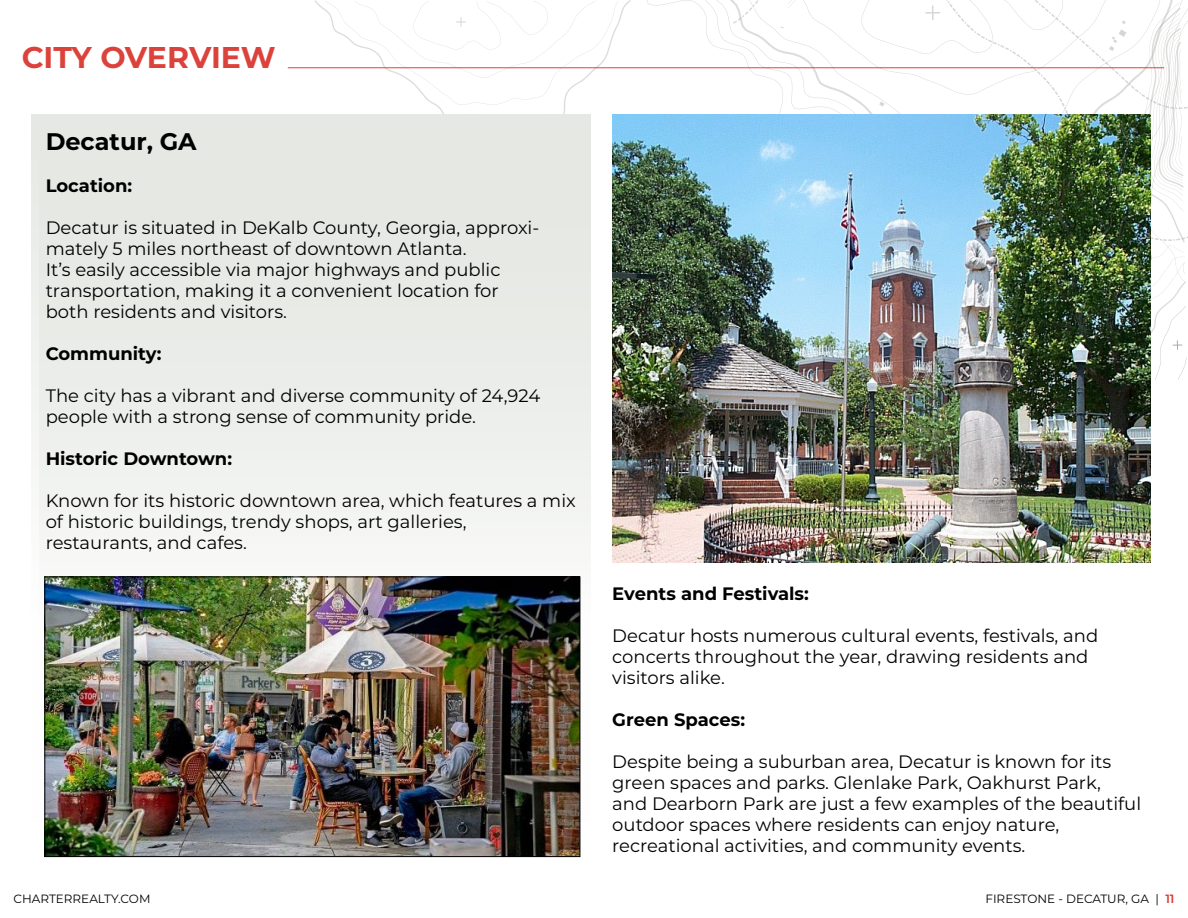
<style>
.page{position:relative;width:1188px;height:918px;background:#fff}
.page>*{position:absolute;margin:0;border:0;box-sizing:border-box;transform-origin:0 0}
.t1{font:700 30px "Montserrat";letter-spacing:-.005em;color:#db3832}
.t2{font:700 24px "Montserrat";color:#000}
.t3{font:18px/21px "Montserrat";color:#000}
.t4{font:700 18px "Montserrat";color:#000}
.t5{font:12px "Montserrat";color:#000}
.s1{font-weight:600;color:#db3832}
</style>
<div class="page">
<svg style="left:733px;top:0;width:25px;height:24px"></svg>
<svg style="left:773px;top:0;width:414px;height:381px"></svg>
<svg style="left:930px;top:0;width:258px;height:241px"></svg>
<svg style="left:314px;top:0;width:317px;height:114px"></svg>
<hr style="left:288px;top:67px;width:876px;height:1px;background:#db3832">
<div style="left:31px;top:114px;width:560px;height:708px;background:#e5e8e3"></div>
<img style="left:47px;top:579px;width:531px;height:276px">
<div style="left:45px;top:577px;width:535px;height:280px;border:1px solid #000"></div>
<img style="left:612px;top:114px;width:538px;height:448px">
<h1 class="t1" style="left:22px;top:36px;width:255px">CITY OVERVIEW</h1>
<h2 class="t2" style="left:46px;top:125px;width:152px">Decatur, GA</h2>
<p class="t4" style="left:46px;top:173px;width:88px">Location:</p>
<p class="t3" style="left:46px;top:217px;width:495px">Decatur is situated in DeKalb County, Georgia, approxi&shy;mately 5 miles northeast of downtown Atlanta.<br>It’s easily accessible via major highways and public transportation, making it a convenient location for both residents and visitors.</p>
<p class="t4" style="left:46px;top:341px;width:117px">Community:</p>
<p class="t3" style="left:46px;top:385px;width:496px">The city has a vibrant and diverse community of 24,924 people with a strong sense of community pride.</p>
<p class="t4" style="left:46px;top:446px;width:188px">Historic Downtown:</p>
<p class="t3" style="left:46px;top:490px;width:532px">Known for its historic downtown area, which features a mix of historic buildings, trendy shops, art galleries, restaurants, and cafes.</p>
<p class="t4" style="left:612px;top:581px;width:198px">Events and Festivals:</p>
<p class="t3" style="left:612px;top:625px;width:487px">Decatur hosts numerous cultural events, festivals, and concerts throughout the year, drawing residents and visitors alike.</p>
<p class="t4" style="left:612px;top:707px;width:134px">Green Spaces:</p>
<p class="t3" style="left:612px;top:751px;width:530px">Despite being a suburban area, Decatur is known for its green spaces and parks. Glenlake Park, Oakhurst Park,<br>and Dearborn Park are just a few examples of the beautiful outdoor spaces where residents can enjoy nature, recreational activities, and community events.</p>
<p class="t5" style="left:14px;top:891px;width:139px">CHARTERREALTY.COM</p>
<p class="t5" style="left:985px;top:891px;width:191px">FIRESTONE - DECATUR, GA | <span class="s1">11</span></p>
</div>
